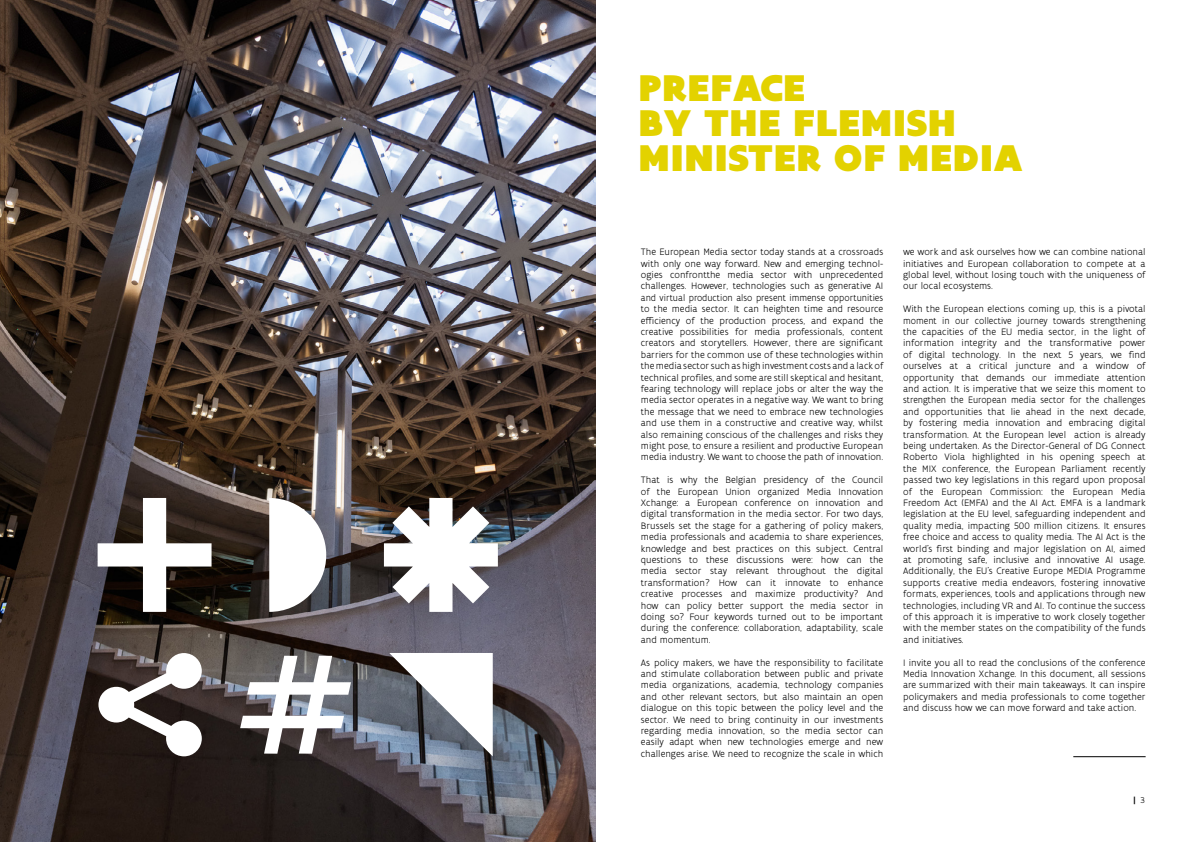
<style>
.page{position:relative;width:1191px;height:842px;background:#fff}
.page>*{position:absolute;margin:0;border:0;box-sizing:border-box;transform-origin:0 0}
.t1{font:900 40px/35px "Flanders Art Sans";letter-spacing:.005em;color:#e3d200}
.t2{font:300 10px/11.4px "Flanders Art Sans";color:#000;text-align:justify}
.t3{font:500 9px "Flanders Art Sans";color:#000}
.s1{font-weight:300}
</style>
<div class="page">
<img style="left:0;top:0;width:595px;height:842px">
<hr style="left:1073px;top:756px;width:72px;height:1px;background:#000101">
<svg style="left:98px;top:653px;width:104px;height:103px"></svg>
<svg style="left:240px;top:656px;width:111px;height:98px"></svg>
<svg style="left:384px;top:498px;width:114px;height:114px"></svg>
<svg style="left:98px;top:498px;width:113px;height:114px"></svg>
<svg style="left:269px;top:498px;width:57px;height:114px"></svg>
<svg style="left:389px;top:653px;width:104px;height:103px"></svg>
<h1 class="t1" style="left:638px;top:71px;width:386px">PREFACE<br>BY THE FLEMISH<br>MINISTER OF MEDIA</h1>
<p class="t2" style="left:641px;top:246px;width:244px">The European Media sector today stands at a crossroads with only one way forward. New and emerging technol&shy;ogies confrontthe media sector with unprecedented challenges. However, technologies such as generative AI and virtual production also present immense opportunities to the media sector. It can heighten time and resource efficiency of the production process, and expand the creative possibilities for media professionals, content creators and storytellers. However, there are significant barriers for the common use of these technologies within the media sector such as high investment costs and a lack of technical profiles, and some are still skeptical and hesitant, fearing technology will replace jobs or alter the way the media sector operates in a negative way. We want to bring the message that we need to embrace new technologies and use them in a constructive and creative way, whilst also remaining conscious of the challenges and risks they might pose, to ensure a resilient and productive European media industry. We want to choose the path of innovation.</p>
<p class="t2" style="left:641px;top:474px;width:244px">That is why the Belgian presidency of the Council of the European Union organized Media Innovation Xchange: a European conference on innovation and digital transformation in the media sector. For two days, Brussels set the stage for a gathering of policy makers, media professionals and academia to share experiences, knowledge and best practices on this subject. Central questions to these discussions were: how can the media sector stay relevant throughout the digital transformation? How can it innovate to enhance creative processes and maximize productivity? And how can policy better support the media sector in doing so? Four keywords turned out to be important during the conference: collaboration, adaptability, scale and momentum.</p>
<p class="t2" style="left:641px;top:657px;width:244px">As policy makers, we have the responsibility to facilitate and stimulate collaboration between public and private media organizations, academia, technology companies and other relevant sectors, but also maintain an open dialogue on this topic between the policy level and the sector. We need to bring continuity in our investments regarding media innovation, so the media sector can easily adapt when new technologies emerge and new challenges arise. We need to recognize the scale in which</p>
<p class="t2" style="left:903px;top:246px;width:244px">we work and ask ourselves how we can combine national initiatives and European collaboration to compete at a global level, without losing touch with the uniqueness of our local ecosystems.</p>
<p class="t2" style="left:903px;top:303px;width:244px">With the European elections coming up, this is a pivotal moment in our collective journey towards strengthening the capacities of the EU media sector, in the light of information integrity and the transformative power of digital technology. In the next 5 years, we find ourselves at a critical juncture and a window of opportunity that demands our immediate attention and action. It is imperative that we seize this moment to strengthen the European media sector for the challenges and opportunities that lie ahead in the next decade, by fostering media innovation and embracing digital transformation. At the European level action is already being undertaken. As the Director-General of DG Connect Roberto Viola highlighted in his opening speech at the MIX conference, the European Parliament recently passed two key legislations in this regard upon proposal of the European Commission: the European Media Freedom Act (EMFA) and the AI Act. EMFA is a landmark legislation at the EU level, safeguarding independent and quality media, impacting 500 million citizens. It ensures free choice and access to quality media. The AI Act is the world’s first binding and major legislation on AI, aimed at promoting safe, inclusive and innovative AI usage.<br>Additionally, the EU’s Creative Europe MEDIA Programme supports creative media endeavors, fostering innovative formats, experiences, tools and applications through new technologies, including VR and AI. To continue the success of this approach it is imperative to work closely together with the member states on the compatibility of the funds and initiatives.</p>
<p class="t2" style="left:903px;top:657px;width:244px">I invite you all to read the conclusions of the conference Media Innovation Xchange. In this document, all sessions are summarized with their main takeaways. It can inspire policymakers and media professionals to come together and discuss how we can move forward and take action.</p>
<p class="t3" style="left:1133px;top:794px;width:13px">| <span class="s1">3</span></p>
</div>
